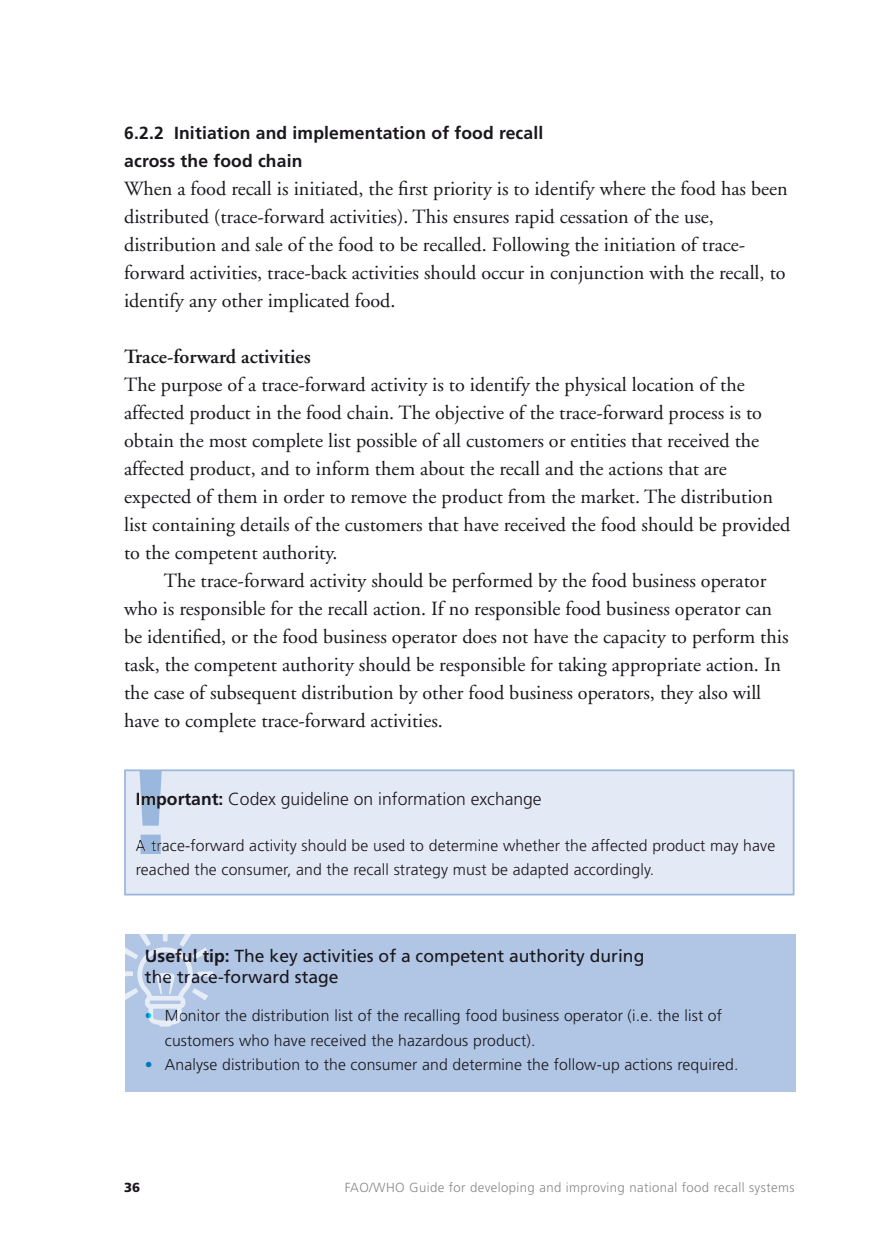
<style>
.page{position:relative;width:869px;height:1241px;background:#fff}
.page>*{position:absolute;margin:0;border:0;box-sizing:border-box;transform-origin:0 0}
.t1{font:20.12px/28px "Adobe Garamond";color:#1a171c}
.t2{font:600 20.12px "Adobe Garamond";color:#1a171c}
.t3{font:17.5px/21px "Frutiger LT Std";color:#1a171c}
.t4{font:700 17.5px/28px "Frutiger LT Std";letter-spacing:.01em;color:#1a171c}
.t5{font:300 17.5px "Frutiger LT Std";color:#1a171c}
.t6{font:300 15.75px/24.5px "Frutiger LT Std";letter-spacing:.01em;color:#1a171c}
.t7{font:300 13.12px "Frutiger LT Std";letter-spacing:.03em;color:#87888a}
.t8{font:900 13.12px "Frutiger LT Std";color:#1a171c}
.s1{font-weight:700}
.s2{color:#0079bc}
</style>
<div class="page">
<div style="left:125px;top:770px;width:668px;height:124px;background:#e3e9f5"></div>
<div style="left:124px;top:769px;width:670px;height:126px;border:2px solid #9ab8dd"></div>
<svg style="left:139px;top:770px;width:23px;height:83px"></svg>
<div style="left:125px;top:934px;width:670px;height:157px;background:#b0c6e4"></div>
<svg style="left:125px;top:934px;width:89px;height:93px"></svg>
<p class="t4" style="left:124px;top:119px;width:420px">6.2.2 Initiation and implementation of food recall across the food chain</p>
<p class="t1" style="left:124px;top:175px;width:664px">When a food recall is initiated, the first priority is to identify where the food has been distributed (trace-forward activities). This ensures rapid cessation of the use, distribution and sale of the food to be recalled. Following the initiation of trace&shy;forward activities, trace-back activities should occur in conjunction with the recall, to identify any other implicated food.</p>
<p class="t2" style="left:124px;top:345px;width:188px">Trace-forward activities</p>
<p class="t1" style="left:124px;top:371px;width:667px">The purpose of a trace-forward activity is to identify the physical location of the affected product in the food chain. The objective of the trace-forward process is to obtain the most complete list possible of all customers or entities that received the affected product, and to inform them about the recall and the actions that are expected of them in order to remove the product from the market. The distribution list containing details of the customers that have received the food should be provided to the competent authority.</p>
<p class="t1" style="left:124px;top:567px;width:665px;text-indent:40px">The trace-forward activity should be performed by the food business operator who is responsible for the recall action. If no responsible food business operator can be identified, or the food business operator does not have the capacity to perform this task, the competent authority should be responsible for taking appropriate action. In the case of subsequent distribution by other food business operators, they also will have to complete trace-forward activities.</p>
<p class="t5" style="left:136px;top:789px;width:407px"><span class="s1">Important:</span> Codex guideline on information exchange</p>
<p class="t6" style="left:136px;top:833px;width:640px">A trace-forward activity should be used to determine whether the affected product may have reached the consumer, and the recall strategy must be adapted accordingly.</p>
<p class="t3" style="left:145px;top:945px;width:500px"><span class="s1">Useful tip:</span> The key activities of a competent authority during the trace-forward stage</p>
<p class="t6" style="left:165px;top:1003px;width:558px;text-indent:-20px"><span class="s2">•</span> Monitor the distribution list of the recalling food business operator (i.e. the list of customers who have received the hazardous product).</p>
<p class="t6" style="left:145px;top:1052px;width:595px"><span class="s2">•</span> Analyse distribution to the consumer and determine the follow-up actions required.</p>
<p class="t8" style="left:124px;top:1179px;width:18px">36</p>
<p class="t7" style="left:344px;top:1179px;width:451px">FAO/WHO Guide for developing and improving national food recall systems</p>
</div>
